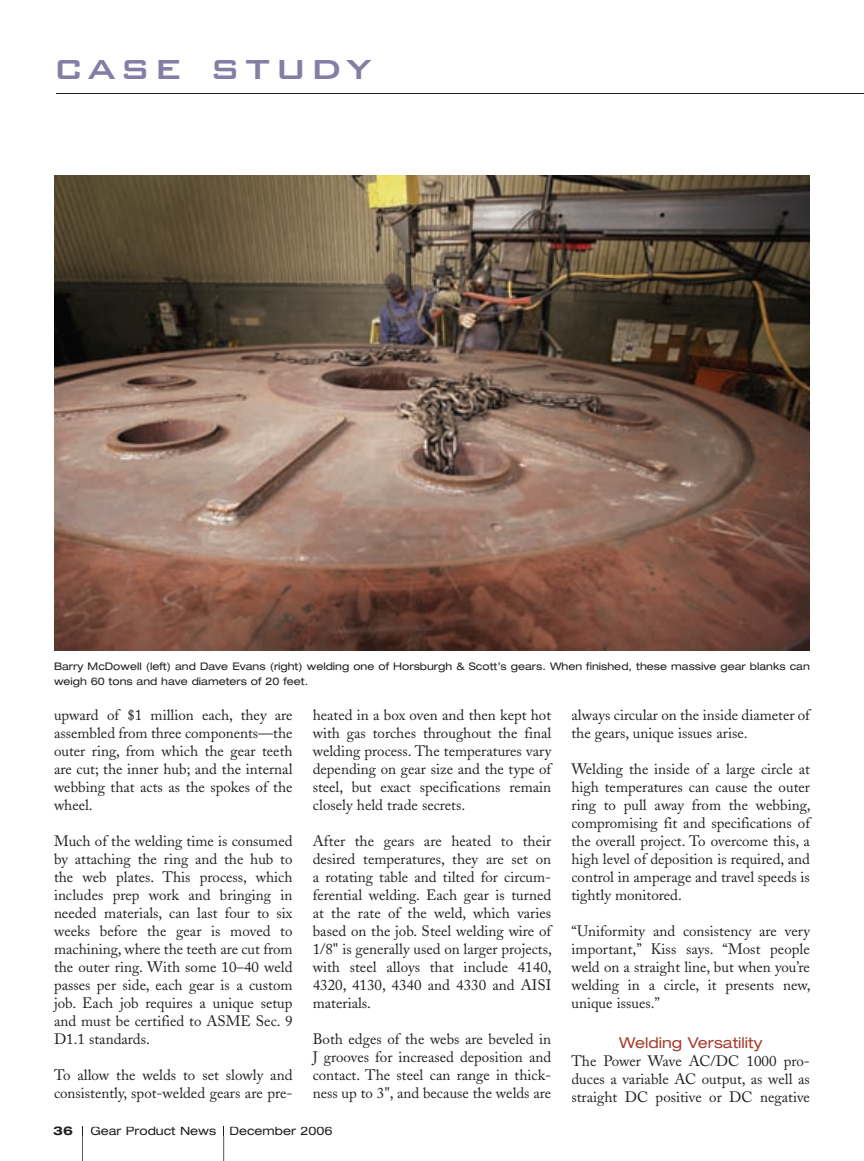
<style>
.page{position:relative;width:864px;height:1161px;background:#fff}
.page>*{position:absolute;margin:0;border:0;box-sizing:border-box;transform-origin:0 0}
.t1{font:500 45px "Bank Gothic BT";letter-spacing:.1em;color:#847ea5}
.t2{font:15px/18px "Adobe Caslon";color:#231f20;text-align:justify}
.t3{font:expanded 15px "Helvetica Neue LT";color:#a73d2f}
.t4{font:expanded 12px "Helvetica Neue LT";color:#231f20}
.t5{font:700 expanded 12px "Helvetica Neue LT";color:#231f20}
.t6{font:expanded 10.5px/15px "Helvetica Neue LT";color:#231f20}
</style>
<div class="page">
<svg style="left:82px;top:1126px;width:1px;height:35px"></svg>
<svg style="left:223px;top:1126px;width:1px;height:35px"></svg>
<img style="left:54px;top:176px;width:756px;height:475px">
<hr style="left:57px;top:93px;width:807px;height:1px;background:#231f20">
<h1 class="t1" style="left:54px;top:43px;width:319px">case study</h1>
<p class="t6" style="left:54px;top:658px;width:757px">Barry McDowell (left) and Dave Evans (right) welding one of Horsburgh &amp; Scott’s gears. When finished, these massive gear blanks can weigh 60 tons and have diameters of 20 feet.</p>
<p class="t2" style="left:54px;top:706px;width:240px">upward of $1 million each, they are assembled from three components—the outer ring, from which the gear teeth are cut; the inner hub; and the internal webbing that acts as the spokes of the wheel.</p>
<p class="t2" style="left:54px;top:832px;width:240px">Much of the welding time is consumed by attaching the ring and the hub to the web plates. This process, which includes prep work and bringing in needed materials, can last four to six weeks before the gear is moved to machining, where the teeth are cut from the outer ring. With some 10–40 weld passes per side, each gear is a custom job. Each job requires a unique setup and must be certified to ASME Sec. 9<br>D1.1 standards.</p>
<p class="t2" style="left:54px;top:1066px;width:240px">To allow the welds to set slowly and consistently, spot-welded gears are pre-</p>
<p class="t2" style="left:313px;top:706px;width:240px">heated in a box oven and then kept hot with gas torches throughout the final welding process. The temperatures vary depending on gear size and the type of steel, but exact specifications remain closely held trade secrets.</p>
<p class="t2" style="left:313px;top:832px;width:241px">After the gears are heated to their desired temperatures, they are set on a rotating table and tilted for circum&shy;ferential welding. Each gear is turned at the rate of the weld, which varies based on the job. Steel welding wire of 1/8" is generally used on larger projects, with steel alloys that include 4140, 4320, 4130, 4340 and 4330 and AISI materials.</p>
<p class="t2" style="left:313px;top:1030px;width:240px">Both edges of the webs are beveled in J grooves for increased deposition and contact. The steel can range in thick&shy;ness up to 3", and because the welds are</p>
<p class="t5" style="left:53px;top:1124px;width:21px">36</p>
<p class="t4" style="left:90px;top:1124px;width:244px">Gear Product News December 2006</p>
<p class="t2" style="left:571px;top:706px;width:240px">always circular on the inside diameter of the gears, unique issues arise.</p>
<p class="t2" style="left:571px;top:760px;width:241px">Welding the inside of a large circle at high temperatures can cause the outer ring to pull away from the webbing, compromising fit and specifications of the overall project. To overcome this, a high level of deposition is required, and control in amperage and travel speeds is tightly monitored.</p>
<p class="t2" style="left:571px;top:922px;width:241px">“Uniformity and consistency are very important,” Kiss says. “Most people weld on a straight line, but when you’re welding in a circle, it presents new, unique issues.”</p>
<p class="t3" style="left:619px;top:1033px;width:145px">Welding Versatility</p>
<p class="t2" style="left:571px;top:1052px;width:240px">The Power Wave AC/DC 1000 pro&shy;duces a variable AC output, as well as straight DC positive or DC negative</p>
</div>
